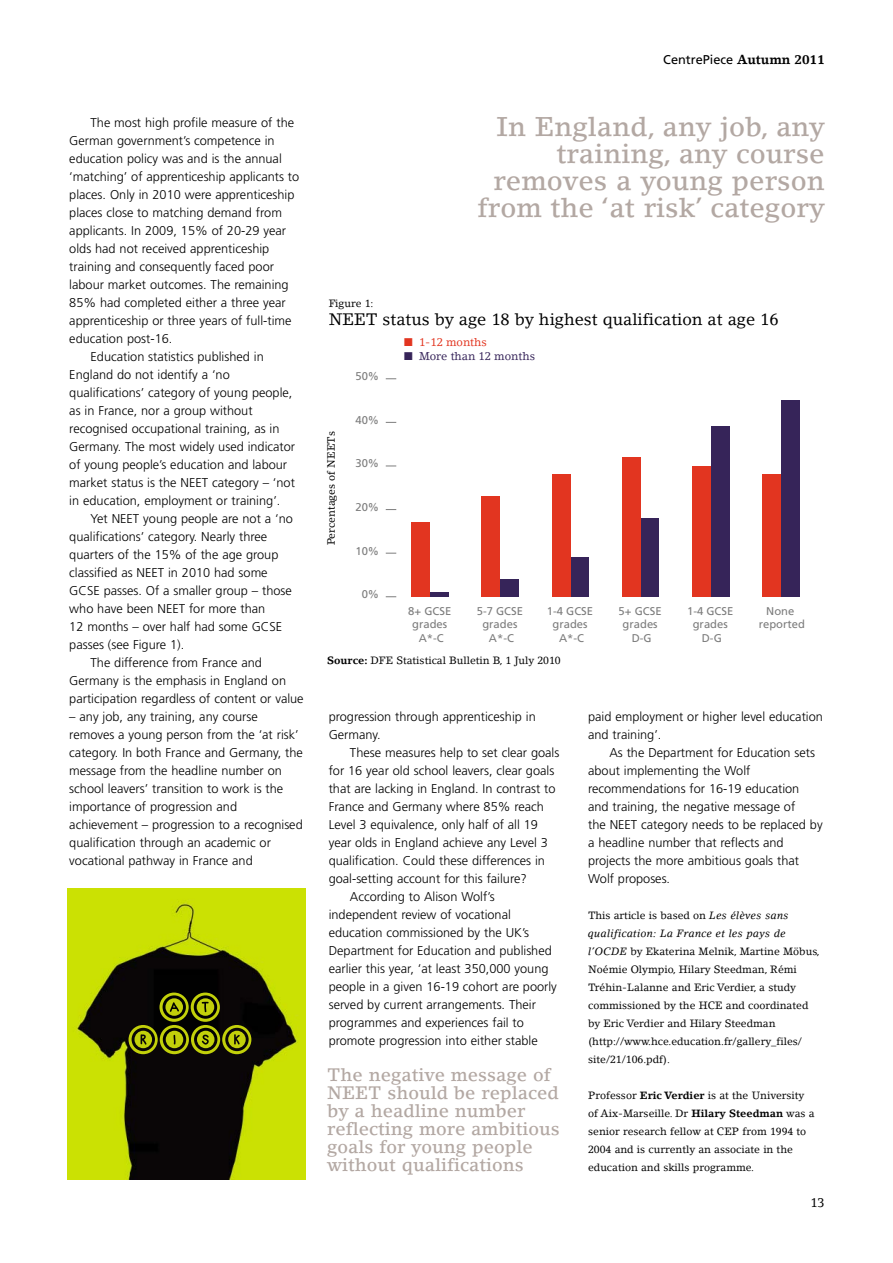
<style>
.page{position:relative;width:893px;height:1263px;background:#fff}
.page>*{position:absolute;margin:0;border:0;box-sizing:border-box;transform-origin:0 0}
.t1{font:500 27px/27px "Lino Letter";color:#b3a8a3;text-align:right}
.t2{font:500 18px/18px "Lino Letter";color:#b3a8a3}
.t3{font:16.5px "Lino Letter";color:#000}
.t4{font:300 12.75px/18px "Frutiger";color:#000}
.t5{font:12.75px "Frutiger";color:#000}
.t6{font:12.75px "Lino Letter";color:#000}
.t7{font:11.25px/13.5px "Frutiger";color:#7d7d7d;text-align:center}
.t8{font:11.25px "Lino Letter";color:#362459}
.t9{font:11.25px "Lino Letter";color:#e23520}
.t10{font:10.5px/18px "Lino Letter";color:#000}
.s1{font-family:"Lino Letter";font-weight:700}
.s2{font-weight:700}
.s3{font-style:italic}
</style>
<div class="page">
<div style="left:430px;top:592px;width:19px;height:5px;background:#362459"></div>
<div style="left:500px;top:579px;width:19px;height:18px;background:#362459"></div>
<div style="left:570px;top:557px;width:19px;height:40px;background:#362459"></div>
<div style="left:640px;top:518px;width:19px;height:79px;background:#362459"></div>
<div style="left:711px;top:427px;width:18px;height:170px;background:#362459"></div>
<div style="left:781px;top:401px;width:18px;height:196px;background:#362459"></div>
<div style="left:411px;top:523px;width:19px;height:74px;background:#e23520"></div>
<div style="left:482px;top:496px;width:18px;height:101px;background:#e23520"></div>
<div style="left:552px;top:475px;width:18px;height:122px;background:#e23520"></div>
<div style="left:622px;top:457px;width:18px;height:140px;background:#e23520"></div>
<div style="left:692px;top:466px;width:19px;height:131px;background:#e23520"></div>
<div style="left:762px;top:475px;width:19px;height:122px;background:#e23520"></div>
<img style="left:68px;top:888px;width:238px;height:291px">
<img style="left:129px;top:992px;width:122px;height:62px">
<p class="t5" style="left:663px;top:55px;width:163px">CentrePiece <span class="s1">Autumn 2011</span></p>
<h1 class="t1" style="left:477px;top:116px;width:349px">In England, any job, any training, any course removes a young person from the ‘at risk’ category</h1>
<p class="t4" style="left:91px;top:115px;width:205px">The most high profile measure of the</p>
<p class="t4" style="left:69px;top:133px;width:207px">German government’s competence in</p>
<p class="t4" style="left:69px;top:151px;width:214px">education policy was and is the annual</p>
<p class="t4" style="left:69px;top:169px;width:231px">‘matching’ of apprenticeship applicants to</p>
<p class="t4" style="left:69px;top:187px;width:227px">places. Only in 2010 were apprenticeship</p>
<p class="t4" style="left:69px;top:205px;width:214px">places close to matching demand from</p>
<p class="t4" style="left:69px;top:223px;width:218px">applicants. In 2009, 15% of 20-29 year</p>
<p class="t4" style="left:69px;top:241px;width:202px">olds had not received apprenticeship</p>
<p class="t4" style="left:69px;top:259px;width:206px">training and consequently faced poor</p>
<p class="t4" style="left:69px;top:277px;width:221px">labour market outcomes. The remaining</p>
<p class="t4" style="left:69px;top:295px;width:218px">85% had completed either a three year</p>
<p class="t4" style="left:69px;top:313px;width:224px">apprenticeship or three years of full-time</p>
<p class="t4" style="left:69px;top:331px;width:105px">education post-16.</p>
<p class="t4" style="left:91px;top:349px;width:175px">Education statistics published in</p>
<p class="t4" style="left:69px;top:367px;width:162px">England do not identify a ‘no</p>
<p class="t4" style="left:69px;top:385px;width:225px">qualifications’ category of young people,</p>
<p class="t4" style="left:69px;top:403px;width:185px">as in France, nor a group without</p>
<p class="t4" style="left:69px;top:421px;width:212px">recognised occupational training, as in</p>
<p class="t4" style="left:69px;top:439px;width:227px">Germany. The most widely used indicator</p>
<p class="t4" style="left:69px;top:457px;width:219px">of young people’s education and labour</p>
<p class="t4" style="left:69px;top:475px;width:227px">market status is the NEET category – ‘not</p>
<p class="t4" style="left:69px;top:493px;width:213px">in education, employment or training’.</p>
<p class="t4" style="left:91px;top:511px;width:204px">Yet NEET young people are not a ‘no</p>
<p class="t4" style="left:69px;top:529px;width:199px">qualifications’ category. Nearly three</p>
<p class="t4" style="left:69px;top:547px;width:211px">quarters of the 15% of the age group</p>
<p class="t4" style="left:69px;top:565px;width:200px">classified as NEET in 2010 had some</p>
<p class="t4" style="left:69px;top:583px;width:224px">GCSE passes. Of a smaller group – those</p>
<p class="t4" style="left:69px;top:601px;width:197px">who have been NEET for more than</p>
<p class="t4" style="left:69px;top:619px;width:214px">12 months – over half had some GCSE</p>
<p class="t4" style="left:69px;top:637px;width:116px">passes (see Figure 1).</p>
<p class="t4" style="left:91px;top:655px;width:173px">The difference from France and</p>
<p class="t4" style="left:69px;top:673px;width:218px">Germany is the emphasis in England on</p>
<p class="t4" style="left:69px;top:691px;width:236px">participation regardless of content or value</p>
<p class="t4" style="left:69px;top:709px;width:235px">– any job, any training, any course removes a young person from the ‘at risk’ category. In both France and Germany, the message from the headline number on school leavers’ transition to work is the importance of progression and achievement – progression to a recognised qualification through an academic or vocational pathway in France and</p>
<p class="t4" style="left:329px;top:709px;width:209px">progression through apprenticeship in<br>Germany.</p>
<p class="t10" style="left:329px;top:296px;width:46px">Figure 1:</p>
<p class="t3" style="left:329px;top:313px;width:451px">NEET status by age 18 by highest qualification at age 16</p>
<p class="t9" style="left:404px;top:338px;width:84px">■ 1-12 months</p>
<p class="t8" style="left:404px;top:352px;width:132px">■ More than 12 months</p>
<p class="t7" style="left:355px;top:370px;width:25px">50%</p>
<p class="t7" style="left:355px;top:414px;width:25px">40%</p>
<p class="t10" style="left:323px;top:545px;width:115px;rotate:-90deg">Percentages of NEETs</p>
<p class="t7" style="left:355px;top:458px;width:25px">30%</p>
<p class="t7" style="left:355px;top:501px;width:25px">20%</p>
<p class="t7" style="left:355px;top:545px;width:25px">10%</p>
<p class="t7" style="left:362px;top:588px;width:19px">0%</p>
<p class="t7" style="left:408px;top:605px;width:45px">8+ GCSE grades<br>A*-C</p>
<p class="t7" style="left:477px;top:605px;width:48px">5-7 GCSE grades<br>A*-C</p>
<p class="t7" style="left:547px;top:605px;width:48px">1-4 GCSE grades<br>A*-C</p>
<p class="t7" style="left:619px;top:605px;width:45px">5+ GCSE grades<br>D-G</p>
<p class="t7" style="left:687px;top:605px;width:48px">1-4 GCSE grades<br>D-G</p>
<p class="t7" style="left:759px;top:605px;width:48px">None reported</p>
<p class="t10" style="left:327px;top:652px;width:235px"><span class="s2">Source:</span> DFE Statistical Bulletin B, 1 July 2010</p>
<p class="t4" style="left:588px;top:709px;width:236px">paid employment or higher level education and training’.</p>
<p class="t4" style="left:588px;top:745px;width:236px;text-indent:21px">As the Department for Education sets about implementing the Wolf recommendations for 16-19 education and training, the negative message of<br>the NEET category needs to be replaced by a headline number that reflects and projects the more ambitious goals that Wolf proposes.</p>
<p class="t10" style="left:588px;top:908px;width:233px">This article is based on <span class="s3">Les élèves sans qualification: La France et les pays de l’OCDE</span> by Ekaterina Melnik, Martine Möbus, Noémie Olympio, Hilary Steedman, Rémi Tréhin-Lalanne and Eric Verdier, a study commissioned by the HCE and coordinated by Eric Verdier and Hilary Steedman (http://www.hce.education.fr/gallery_files/ site/21/106.pdf).</p>
<p class="t10" style="left:588px;top:1088px;width:228px">Professor <span class="s2">Eric Verdier</span> is at the University of Aix-Marseille. Dr <span class="s2">Hilary Steedman</span> was a senior research fellow at CEP from 1994 to 2004 and is currently an associate in the education and skills programme.</p>
<p class="t4" style="left:350px;top:745px;width:211px">These measures help to set clear goals</p>
<p class="t4" style="left:329px;top:763px;width:227px">for 16 year old school leavers, clear goals</p>
<p class="t4" style="left:329px;top:781px;width:228px">that are lacking in England. In contrast to</p>
<p class="t4" style="left:329px;top:799px;width:217px">France and Germany where 85% reach</p>
<p class="t4" style="left:329px;top:817px;width:211px">Level 3 equivalence, only half of all 19</p>
<p class="t4" style="left:329px;top:835px;width:221px">year olds in England achieve any Level 3</p>
<p class="t4" style="left:329px;top:853px;width:218px">qualification. Could these differences in</p>
<p class="t4" style="left:329px;top:871px;width:200px">goal-setting account for this failure?</p>
<p class="t4" style="left:350px;top:889px;width:146px">According to Alison Wolf’s</p>
<p class="t4" style="left:329px;top:907px;width:184px">independent review of vocational</p>
<p class="t4" style="left:329px;top:925px;width:202px">education commissioned by the UK’s</p>
<p class="t4" style="left:329px;top:943px;width:225px">Department for Education and published</p>
<p class="t4" style="left:329px;top:961px;width:221px">earlier this year, ‘at least 350,000 young</p>
<p class="t4" style="left:329px;top:979px;width:230px">people in a given 16-19 cohort are poorly</p>
<p class="t4" style="left:329px;top:997px;width:209px">served by current arrangements. Their</p>
<p class="t4" style="left:329px;top:1015px;width:197px">programmes and experiences fail to</p>
<p class="t4" style="left:329px;top:1033px;width:210px">promote progression into either stable</p>
<h2 class="t2" style="left:327px;top:1068px;width:234px">The negative message of<br>NEET should be replaced by a headline number reflecting more ambitious goals for young people without qualifications</h2>
<p class="t6" style="left:810px;top:1198px;width:16px">13</p>
</div>
